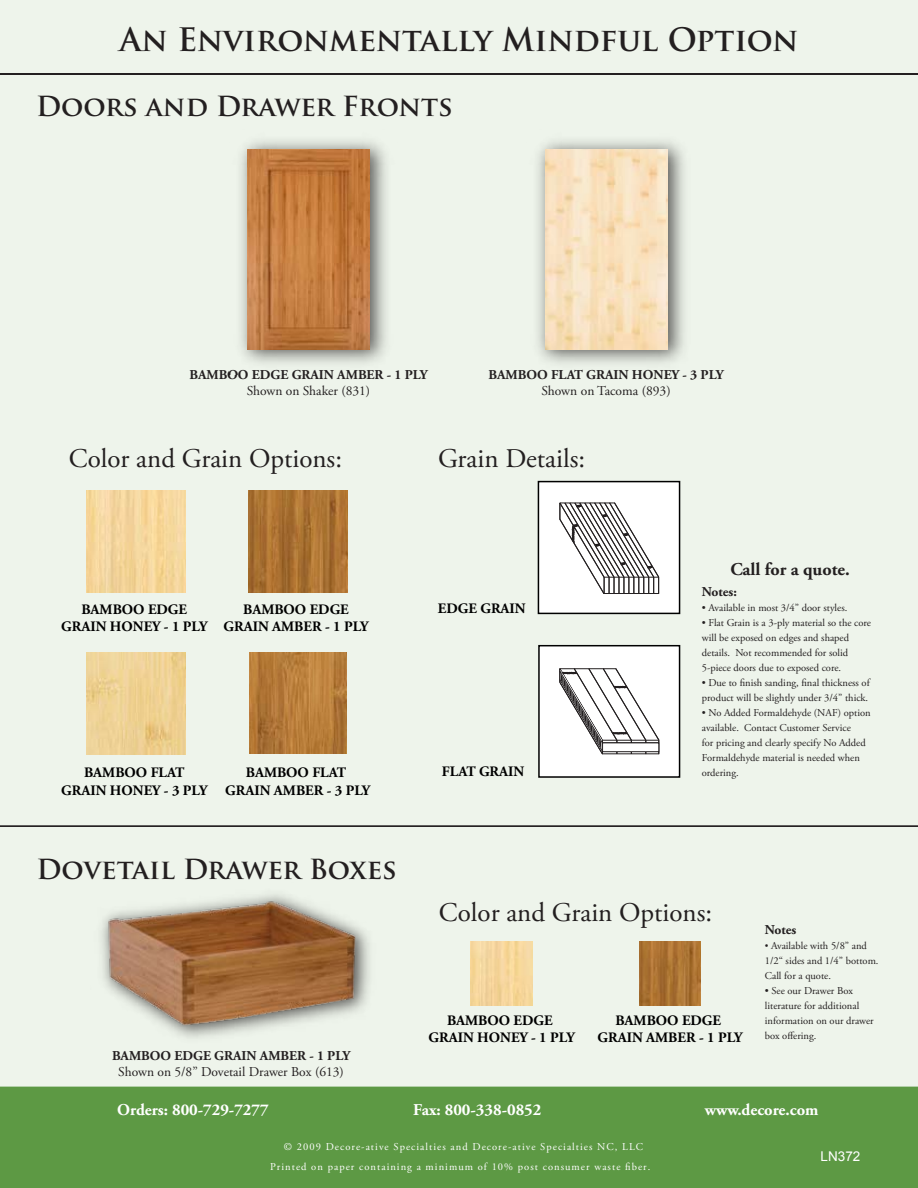
<style>
.page{position:relative;width:918px;height:1188px;background:#5d9944}
.page>*{position:absolute;margin:0;border:0;box-sizing:border-box;transform-origin:0 0}
.t1{font:700 31.5px "Trajan Pro";color:#231f20}
.t2{font:27px "Adobe Garamond Pro";color:#231f20}
.t3{font:700 27px "Trajan Pro";color:#231f20}
.t4{font:700 18px "Adobe Garamond Pro";color:#231f20}
.t5{font:700 16.5px "Adobe Garamond Pro";color:#fff}
.t6{font:700 14.4px/17.2px "Adobe Garamond Pro";color:#000;text-align:center}
.t7{font:700 13.5px "Adobe Garamond Pro";color:#231f20}
.t8{font:13.5px "Adobe Garamond Pro";color:#231f20}
.t9{font:13.5px "Arial";color:#fff}
.t10{font:10.5px/15px "Adobe Garamond Pro";color:#231f20}
.t11{font:10.5px "Adobe Garamond Pro";letter-spacing:.1em;color:#fff}
.s1{font-family:"Times New Roman"}
</style>
<div class="page">
<div style="left:0;top:0;width:918px;height:1087px;background:#eef4eb"></div>
<hr style="left:0;top:73px;width:918px;height:1px;background:#231f20">
<hr style="left:0;top:825px;width:918px;height:2px;background:#231f20">
<img style="left:87px;top:490px;width:98px;height:102px">
<img style="left:87px;top:652px;width:98px;height:102px">
<img style="left:248px;top:490px;width:99px;height:102px">
<img style="left:249px;top:652px;width:97px;height:102px">
<img style="left:639px;top:942px;width:62px;height:63px">
<img style="left:471px;top:942px;width:61px;height:63px">
<div style="left:538px;top:482px;width:142px;height:131px;background:#fff"></div>
<div style="left:538px;top:481px;width:142px;height:133px;border:2px solid #000"></div>
<svg style="left:559px;top:502px;width:101px;height:92px"></svg>
<div style="left:539px;top:646px;width:141px;height:131px;background:#fff"></div>
<div style="left:538px;top:645px;width:142px;height:133px;border:2px solid #000"></div>
<svg style="left:559px;top:668px;width:101px;height:87px"></svg>
<img style="left:230px;top:129px;width:168px;height:246px">
<img style="left:248px;top:150px;width:121px;height:199px">
<img style="left:526px;top:129px;width:170px;height:246px">
<img style="left:545px;top:149px;width:123px;height:200px">
<img style="left:91px;top:883px;width:291px;height:168px">
<img style="left:105px;top:898px;width:253px;height:131px">
<h1 class="t1" style="left:119px;top:20px;width:681px">An Environmentally Mindful Option</h1>
<h2 class="t3" style="left:36px;top:90px;width:418px">Doors and Drawer Fronts</h2>
<p class="t7" style="left:189px;top:366px;width:240px">BAMBOO EDGE GRAIN AMBER - 1 PLY</p>
<p class="t8" style="left:247px;top:382px;width:125px">Shown on Shaker (831)</p>
<p class="t7" style="left:489px;top:366px;width:236px">BAMBOO FLAT GRAIN HONEY - 3 PLY</p>
<p class="t8" style="left:541px;top:382px;width:131px">Shown on Tacoma (893)</p>
<h2 class="t2" style="left:69px;top:442px;width:275px">Color and Grain Options:</h2>
<h2 class="t2" style="left:438px;top:442px;width:149px">Grain Details:</h2>
<h3 class="t6" style="left:61px;top:601px;width:148px">BAMBOO EDGE<br>GRAIN HONEY - 1 PLY</h3>
<h3 class="t6" style="left:224px;top:601px;width:146px">BAMBOO EDGE<br>GRAIN AMBER - 1 PLY</h3>
<h3 class="t6" style="left:438px;top:600px;width:89px">EDGE GRAIN</h3>
<h3 class="t6" style="left:61px;top:765px;width:148px">BAMBOO FLAT<br>GRAIN HONEY - 3 PLY</h3>
<h3 class="t6" style="left:225px;top:765px;width:146px">BAMBOO FLAT<br>GRAIN AMBER - 3 PLY</h3>
<h2 class="t3" style="left:36px;top:852px;width:362px">Dovetail Drawer Boxes</h2>
<h3 class="t6" style="left:442px;top:763px;width:84px">FLAT GRAIN</h3>
<h3 class="t4" style="left:730px;top:559px;width:121px">Call for a quote.</h3>
<p class="t7" style="left:702px;top:584px;width:37px">Notes:</p>
<p class="t10" style="left:702px;top:601px;width:147px">• Available in most 3/4” door styles.</p>
<p class="t10" style="left:702px;top:616px;width:171px">• Flat Grain is a 3-ply material so the core will be exposed on edges and shaped details. Not recommended for solid 5-piece doors due to exposed core.</p>
<p class="t10" style="left:702px;top:676px;width:169px">• Due to finish sanding, final thickness of product will be slightly under 3/4” thick.</p>
<p class="t10" style="left:702px;top:706px;width:170px">• No Added Formaldehyde (NAF) option available. Contact Customer Service<br>for pricing and clearly specify No Added<br>Formaldehyde material is needed when ordering.</p>
<p class="t7" style="left:112px;top:1047px;width:240px">BAMBOO EDGE GRAIN AMBER - 1 PLY</p>
<p class="t8" style="left:118px;top:1063px;width:227px">Shown on 5/8” Dovetail Drawer Box (613)</p>
<h2 class="t2" style="left:439px;top:897px;width:275px">Color and Grain Options:</h2>
<h3 class="t6" style="left:429px;top:1012px;width:148px">BAMBOO EDGE<br>GRAIN HONEY - 1 PLY</h3>
<h3 class="t6" style="left:598px;top:1012px;width:146px">BAMBOO EDGE<br>GRAIN AMBER - 1 PLY</h3>
<p class="t7" style="left:765px;top:922px;width:33px">Notes</p>
<p class="t10" style="left:765px;top:938px;width:115px"><span class="s1">•</span> Available with 5/8” and<br>1/2“ sides and 1/4” bottom.<br>Call for a quote.</p>
<p class="t10" style="left:765px;top:983px;width:110px">• See our Drawer Box literature for additional information on our drawer box offering.</p>
<h3 class="t5" style="left:117px;top:1100px;width:153px">Orders: 800-729-7277</h3>
<h3 class="t5" style="left:413px;top:1100px;width:130px">Fax: 800-338-0852</h3>
<h3 class="t5" style="left:705px;top:1100px;width:115px">www.decore.com</h3>
<p class="t11" style="left:284px;top:1140px;width:361px">© 2009 Decore-ative Specialties and Decore-ative Specialties NC, LLC</p>
<p class="t11" style="left:270px;top:1160px;width:382px">Printed on paper containing a minimum of 10% post consumer waste fiber.</p>
<p class="t9" style="left:821px;top:1148px;width:41px">LN372</p>
</div>
